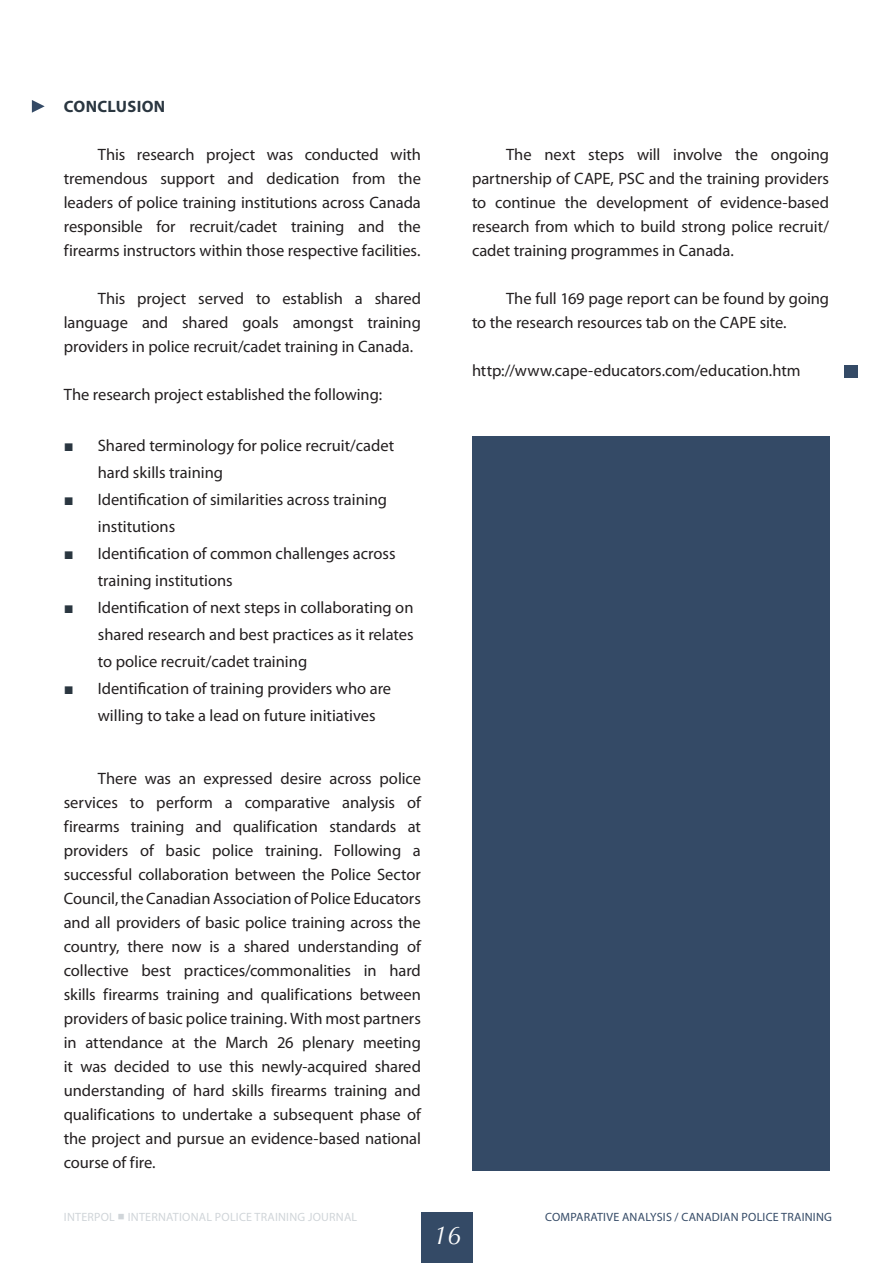
<style>
.page{position:relative;width:893px;height:1263px;background:#fff}
.page>*{position:absolute;margin:0;border:0;box-sizing:border-box;transform-origin:0 0}
.t1{font:italic 25.5px "Optima";color:#fff}
.Body_text{font:16.5px/24px "Myriad Pro";letter-spacing:-.005em;color:#231f20;text-align:justify}
.Bullet{font:16.5px/27px "Myriad Pro";color:#231f20}
.Body_Header{font:700 16.5px "Myriad Pro";letter-spacing:.02em;color:#2a3640}
.t2{font:12px "Myriad Pro";letter-spacing:.02em;color:#d0d5d9}
.t3{font:12px "Myriad Pro";letter-spacing:.02em;color:#344a66}
.s1{font-family:"Arial";color:#2a3640}
.s2{font-family:"Apple Gothic"}
</style>
<div class="page">
<div style="left:472px;top:436px;width:357px;height:735px;background:#344a66"></div>
<div style="left:844px;top:365px;width:14px;height:13px;background:#344a66"></div>
<svg style="left:32px;top:100px;width:13px;height:13px"></svg>
<div style="left:421px;top:1212px;width:51px;height:51px;background:#344a66"></div>
<p class="Body_Header" style="left:64px;top:95px;width:103px">CONCLUSION</p>
<p class="Body_text" style="left:64px;top:142px;width:359px;text-indent:34px">This research project was conducted with tremendous support and dedication from the leaders of police training institutions across Canada responsible for recruit/cadet training and the firearms instructors within those respective facilities.</p>
<p class="Body_text" style="left:64px;top:286px;width:359px;text-indent:34px">This project served to establish a shared language and shared goals amongst training providers in police recruit/cadet training in Canada.</p>
<p class="Body_text" style="left:64px;top:382px;width:320px">The research project established the following:</p>
<p class="Bullet" style="left:98px;top:431px;width:298px;text-indent:-34px"><span class="s1">■</span> Shared terminology for police recruit/cadet hard skills training</p>
<p class="Bullet" style="left:98px;top:485px;width:291px;text-indent:-34px"><span class="s1">■</span> Identification of similarities across training institutions</p>
<p class="Bullet" style="left:98px;top:539px;width:299px;text-indent:-34px"><span class="s1">■</span> Identification of common challenges across training institutions</p>
<p class="Bullet" style="left:98px;top:593px;width:317px;text-align:justify;text-indent:-34px"><span class="s1">■</span> Identification of next steps in collaborating on shared research and best practices as it relates to police recruit/cadet training</p>
<p class="Bullet" style="left:98px;top:674px;width:295px;text-indent:-34px"><span class="s1">■</span> Identification of training providers who are willing to take a lead on future initiatives</p>
<p class="Body_text" style="left:64px;top:766px;width:359px;text-indent:34px">There was an expressed desire across police services to perform a comparative analysis of firearms training and qualification standards at providers of basic police training. Following a successful collaboration between the Police Sector Council, the Canadian Association of Police Educators and all providers of basic police training across the country, there now is a shared understanding of collective best practices/commonalities in hard skills firearms training and qualifications between providers of basic police training. With most partners in attendance at the March 26 plenary meeting it was decided to use this newly-acquired shared understanding of hard skills firearms training and qualifications to undertake a subsequent phase of the project and pursue an evidence-based national course of fire.</p>
<p class="Body_text" style="left:472px;top:142px;width:359px;text-indent:34px">The next steps will involve the ongoing partnership of CAPE, PSC and the training providers to continue the development of evidence-based research from which to build strong police recruit/ cadet training programmes in Canada.</p>
<p class="Body_text" style="left:472px;top:286px;width:359px;text-indent:34px">The full 169 page report can be found by going to the research resources tab on the CAPE site.</p>
<p class="Body_text" style="left:472px;top:358px;width:330px">http://www.cape-educators.com/education.htm</p>
<p class="t2" style="left:64px;top:1210px;width:295px">INTERPOL <span class="s2">■</span> INTERNATIONAL POLICE TRAINING JOURNAL</p>
<p class="t3" style="left:545px;top:1209px;width:288px">COMPARATIVE ANALYSIS / CANADIAN POLICE TRAINING</p>
<h1 class="t1" style="left:433px;top:1220px;width:30px">16</h1>
</div>
